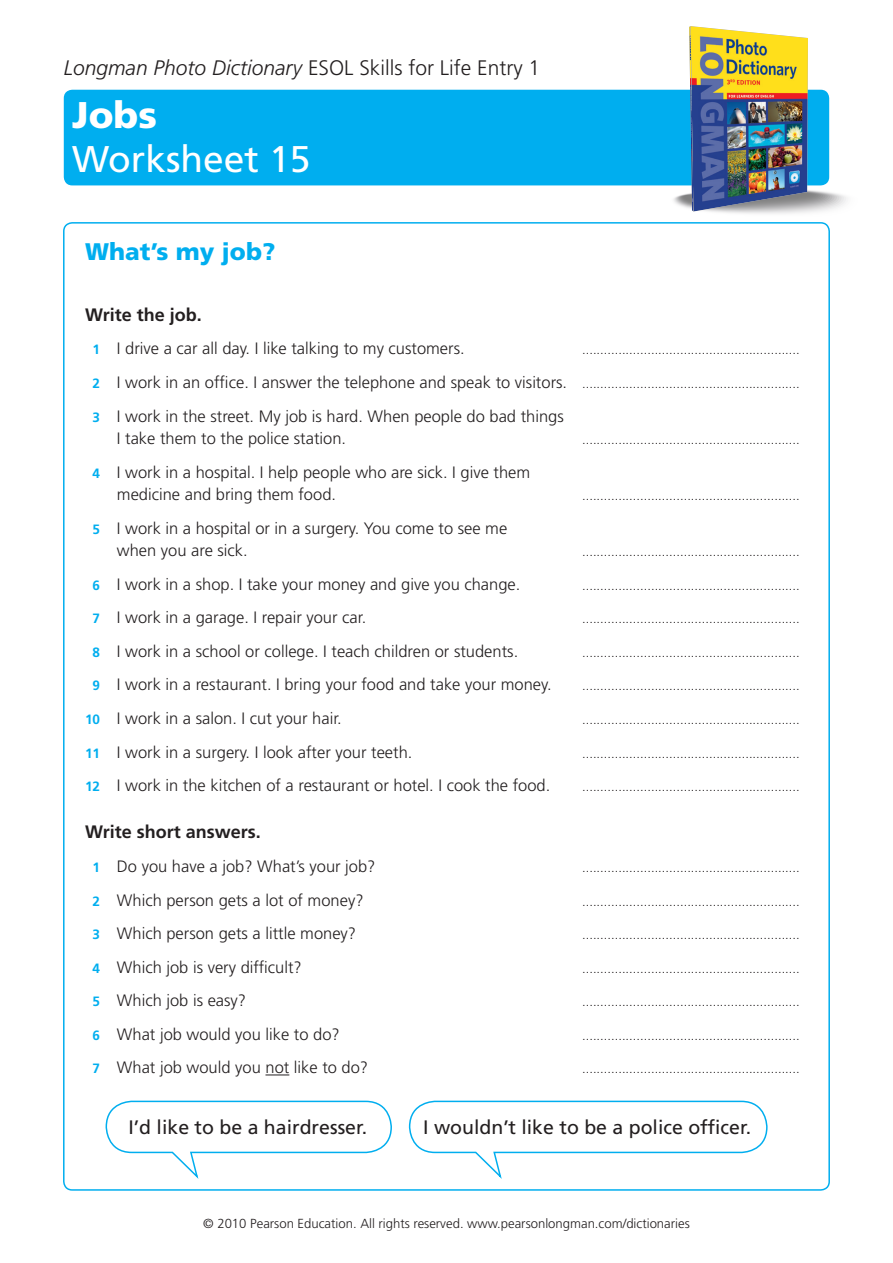
<style>
.page{position:relative;width:893px;height:1263px;background:#fff}
.page>*{position:absolute;margin:0;border:0;box-sizing:border-box;transform-origin:0 0}
.Worksheet_Title{font:37.2px/44.5px "Frutiger LT Std";color:#fff}
.Subhead_blue{font:900 24px "Frutiger LT Std";color:#00aeef}
.Page_Head{font:300 21px "Frutiger LT Std";color:#231f20}
.Bubble_talk{font:19.5px "Frutiger LT Std";color:#231f20}
.Rubric{font:700 18px "Frutiger";color:#231f20}
.Exercise_Text{font:300 16.5px/22.5px "Frutiger";color:#231f20}
.Exercise_Text-2{font:300 16.5px "Frutiger LT Std";color:#231f20}
.t1{font:300 13.2px "Frutiger LT Std";color:#231f20}
.Exercise_Text-3{font:300 13.05px "Frutiger";color:#231f20}
.s1{font-style:italic}
.s2{font-weight:900}
.s3{font-weight:700;font-size:13.5px;color:#00aeef}
.s4{font-size:16.5px}
</style>
<div class="page">
<div style="left:64px;top:90px;width:765px;height:95px;background:#00aeef;border-radius:9px"></div>
<img style="left:670px;top:26px;width:177px;height:188px">
<img style="left:689px;top:26px;width:4px;height:186px">
<svg style="left:265px;top:1074px;width:24px;height:1px"></svg>
<div style="left:106px;top:1101px;width:286px;height:52px;border:2px solid #00aeef;border-radius:26px"></div>
<div style="left:409px;top:1101px;width:359px;height:52px;border:2px solid #00aeef;border-radius:26px"></div>
<p class="Page_Head" style="left:64px;top:56px;width:478px"><span class="s1">Longman Photo Dictionary</span> ESOL Skills for Life Entry 1</p>
<p class="Worksheet_Title" style="left:72px;top:93px;width:240px"><span class="s2">Jobs<br></span>Worksheet 15</p>
<p class="Subhead_blue" style="left:85px;top:237px;width:192px">What’s my job?</p>
<p class="Rubric" style="left:85px;top:304px;width:118px">Write the job.</p>
<p class="Exercise_Text" style="left:92px;top:337px;width:374px"><span class="s3">1</span> I drive a car all day. I like talking to my customers.</p>
<p class="Exercise_Text-3" style="left:582px;top:343px;width:219px">............................................................</p>
<p class="Exercise_Text-3" style="left:92px;top:376px;width:709px"><span class="s3">2</span> <span class="s4">I work in an office. I answer the telephone and speak to visitors.</span> ............................................................</p>
<p class="Exercise_Text" style="left:117px;top:405px;width:448px;text-indent:-25px"><span class="s3">3</span> I work in the street. My job is hard. When people do bad things<br>I take them to the police station.</p>
<p class="Exercise_Text-3" style="left:582px;top:432px;width:219px">............................................................</p>
<p class="Exercise_Text" style="left:117px;top:461px;width:415px;text-indent:-25px"><span class="s3">4</span> I work in a hospital. I help people who are sick. I give them medicine and bring them food.</p>
<p class="Exercise_Text" style="left:117px;top:517px;width:392px;text-indent:-25px"><span class="s3">5</span> I work in a hospital or in a surgery. You come to see me when you are sick.</p>
<p class="Exercise_Text-3" style="left:582px;top:488px;width:219px">............................................................</p>
<p class="Exercise_Text-3" style="left:582px;top:544px;width:219px">............................................................</p>
<p class="Exercise_Text" style="left:92px;top:573px;width:429px"><span class="s3">6</span> I work in a shop. I take your money and give you change.</p>
<p class="Exercise_Text-3" style="left:582px;top:578px;width:219px">............................................................</p>
<p class="Exercise_Text" style="left:92px;top:606px;width:275px"><span class="s3">7</span> I work in a garage. I repair your car.</p>
<p class="Exercise_Text-3" style="left:582px;top:611px;width:219px">............................................................</p>
<p class="Exercise_Text" style="left:92px;top:640px;width:427px"><span class="s3">8</span> I work in a school or college. I teach children or students.</p>
<p class="Exercise_Text-3" style="left:582px;top:645px;width:219px">............................................................</p>
<p class="Exercise_Text" style="left:92px;top:673px;width:461px"><span class="s3">9</span> I work in a restaurant. I bring your food and take your money.</p>
<p class="Exercise_Text-3" style="left:582px;top:678px;width:219px">............................................................</p>
<p class="Exercise_Text" style="left:85px;top:707px;width:258px"><span class="s3">10</span> I work in a salon. I cut your hair.</p>
<p class="Exercise_Text-3" style="left:582px;top:712px;width:219px">............................................................</p>
<p class="Exercise_Text-2" style="left:85px;top:742px;width:329px"><span class="s3">11</span> I work in a surgery. I look after your teeth.</p>
<p class="Exercise_Text-3" style="left:582px;top:746px;width:219px">............................................................</p>
<p class="Exercise_Text-2" style="left:85px;top:776px;width:467px"><span class="s3">12</span> I work in the kitchen of a restaurant or hotel. I cook the food.</p>
<p class="Exercise_Text-3" style="left:582px;top:779px;width:219px">............................................................</p>
<p class="Rubric" style="left:85px;top:821px;width:177px">Write short answers.</p>
<p class="Exercise_Text-2" style="left:92px;top:857px;width:285px"><span class="s3">1</span> Do you have a job? What’s your job?</p>
<p class="Exercise_Text-3" style="left:582px;top:860px;width:219px">............................................................</p>
<p class="Exercise_Text-2" style="left:92px;top:890px;width:273px"><span class="s3">2</span> Which person gets a lot of money?</p>
<p class="Exercise_Text-3" style="left:582px;top:894px;width:219px">............................................................</p>
<p class="Exercise_Text-2" style="left:92px;top:924px;width:265px"><span class="s3">3</span> Which person gets a little money?</p>
<p class="Exercise_Text-3" style="left:582px;top:927px;width:219px">............................................................</p>
<p class="Exercise_Text-2" style="left:92px;top:957px;width:211px"><span class="s3">4</span> Which job is very difficult?</p>
<p class="Exercise_Text-3" style="left:582px;top:961px;width:219px">............................................................</p>
<p class="Exercise_Text-2" style="left:92px;top:991px;width:155px"><span class="s3">5</span> Which job is easy?</p>
<p class="Exercise_Text-3" style="left:582px;top:994px;width:219px">............................................................</p>
<p class="Exercise_Text-2" style="left:92px;top:1025px;width:249px"><span class="s3">6</span> What job would you like to do?</p>
<p class="Exercise_Text-3" style="left:582px;top:1028px;width:219px">............................................................</p>
<p class="Exercise_Text-2" style="left:92px;top:1058px;width:277px"><span class="s3">7</span> What job would you not like to do?</p>
<p class="Exercise_Text-3" style="left:582px;top:1061px;width:219px">............................................................</p>
<p class="Bubble_talk" style="left:128px;top:1116px;width:240px">I’d like to be a hairdresser.</p>
<p class="Bubble_talk" style="left:423px;top:1116px;width:330px">I wouldn’t like to be a police officer.</p>
<p class="t1" style="left:203px;top:1216px;width:488px">© 2010 Pearson Education. All rights reserved. www.pearsonlongman.com/dictionaries</p>
</div>
